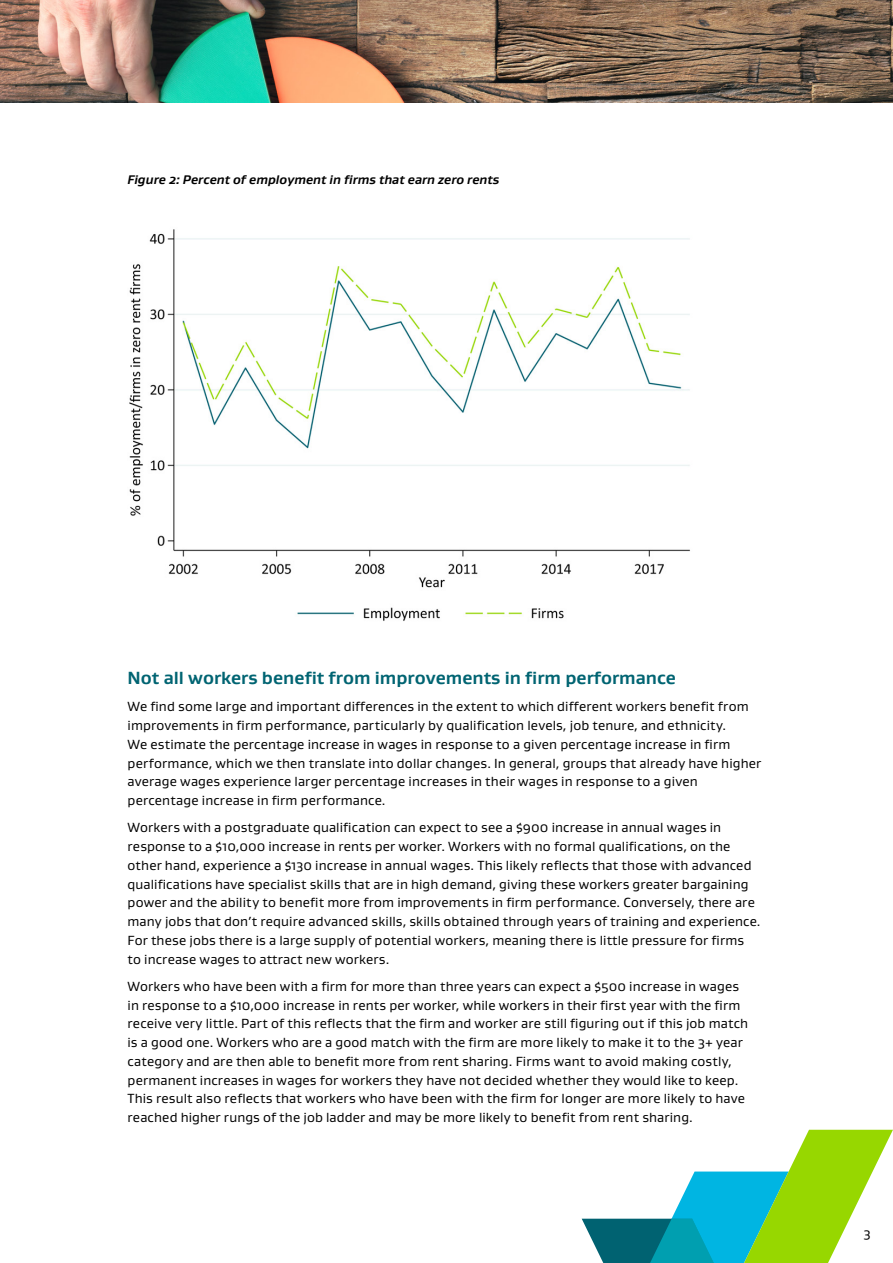
<style>
.page{position:relative;width:893px;height:1263px;background:#fff}
.page>*{position:absolute;margin:0;border:0;box-sizing:border-box;transform-origin:0 0}
.t1{font:700 18px "Gustan";color:#006472}
.t2{font:13.5px/18.8px "Gustan";letter-spacing:.01em;color:#000}
.t3{font:italic 700 12.75px "Gustan";color:#000}
</style>
<div class="page">
<img style="left:0;top:0;width:893px;height:103px">
<svg style="left:581px;top:1130px;width:312px;height:133px"></svg>
<img style="left:129px;top:229px;width:561px;height:392px">
<p class="t3" style="left:128px;top:171px;width:373px">Figure 2: Percent of employment in firms that earn zero rents</p>
<h1 class="t1" style="left:128px;top:666px;width:550px">Not all workers benefit from improvements in firm performance</h1>
<p class="t2" style="left:128px;top:697px;width:635px">We find some large and important differences in the extent to which different workers benefit from improvements in firm performance, particularly by qualification levels, job tenure, and ethnicity.<br>We estimate the percentage increase in wages in response to a given percentage increase in firm performance, which we then translate into dollar changes. In general, groups that already have higher average wages experience larger percentage increases in their wages in response to a given percentage increase in firm performance.</p>
<p class="t2" style="left:128px;top:818px;width:634px">Workers with a postgraduate qualification can expect to see a $900 increase in annual wages in response to a $10,000 increase in rents per worker. Workers with no formal qualifications, on the other hand, experience a $130 increase in annual wages. This likely reflects that those with advanced qualifications have specialist skills that are in high demand, giving these workers greater bargaining power and the ability to benefit more from improvements in firm performance. Conversely, there are many jobs that don’t require advanced skills, skills obtained through years of training and experience.<br>For these jobs there is a large supply of potential workers, meaning there is little pressure for firms to increase wages to attract new workers.</p>
<p class="t2" style="left:128px;top:976px;width:622px">Workers who have been with a firm for more than three years can expect a $500 increase in wages in response to a $10,000 increase in rents per worker, while workers in their first year with the firm receive very little. Part of this reflects that the firm and worker are still figuring out if this job match is a good one. Workers who are a good match with the firm are more likely to make it to the 3+ year category and are then able to benefit more from rent sharing. Firms want to avoid making costly, permanent increases in wages for workers they have not decided whether they would like to keep.<br>This result also reflects that workers who have been with the firm for longer are more likely to have reached higher rungs of the job ladder and may be more likely to benefit from rent sharing.</p>
<p class="t2" style="left:864px;top:1223px;width:9px">3</p>
</div>
